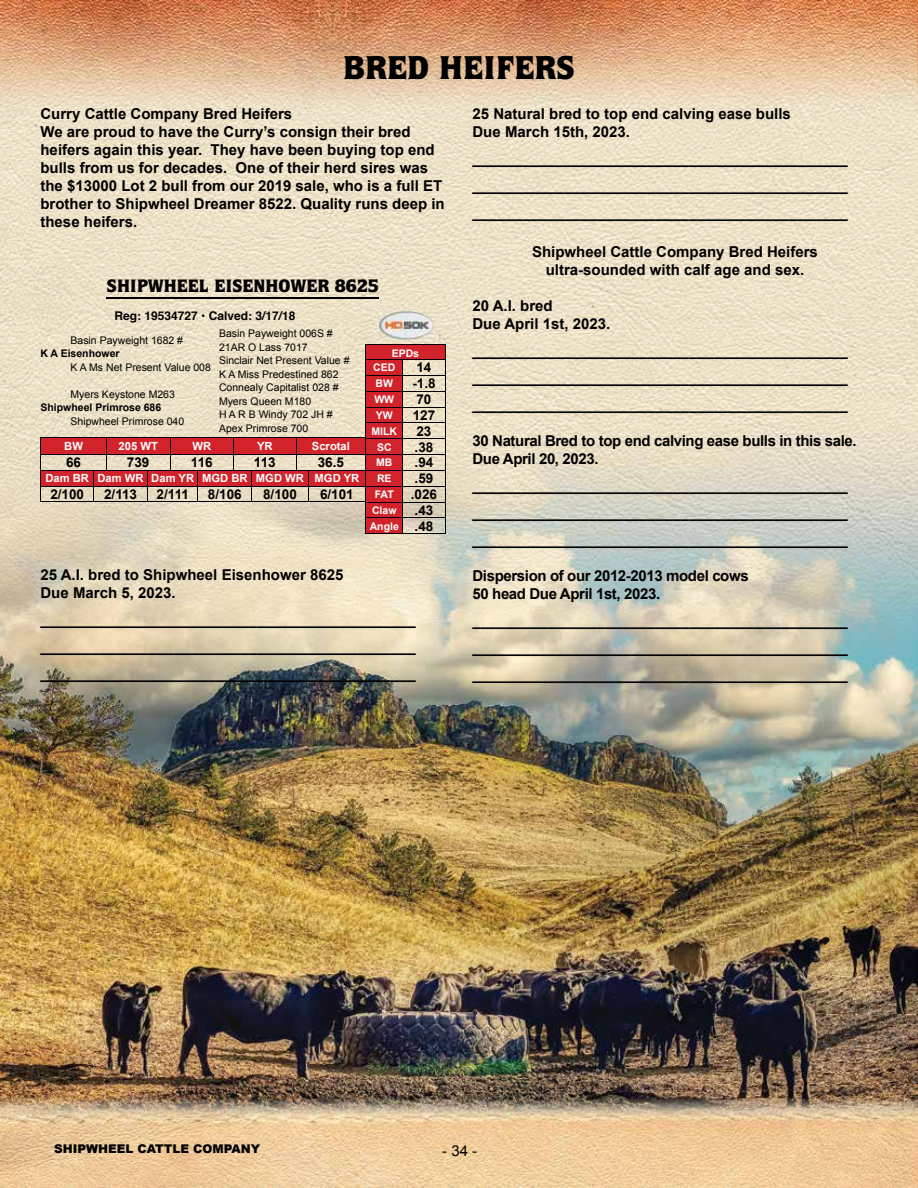
<style>
.page{position:relative;width:918px;height:1188px;background:#fff}
.page>*{position:absolute;margin:0;border:0;box-sizing:border-box;transform-origin:0 0}
.t1{font:900 33px "Quorum Std";color:#000}
.t2{font:900 18px "Quorum Std";color:#000}
.t3{font:700 15px/18px "Arial";color:#000;text-align:justify}
.t4{font:700 15px/18px "Arial";letter-spacing:-.025em;color:#000}
.t5{font:15px "Arial";color:#000}
.t6{font:700 13.5px "Arial";color:#000}
.t7{font:700 12px "Helvetica";color:#000}
.t8{font:900 12px "Arial";color:#000}
.t9{font:700 11.25px "Arial";color:#fff}
.t10{font:10.5px/13.5px "Arial";color:#000}
.t11{font:700 10.5px/14.7px "Arial";color:#fff}
.t12{font:700 10.5px "Arial";color:#000}
.s1{font-size:13.5px;color:#000}
</style>
<div class="page">
<img style="left:0;top:0;width:918px;height:1188px">
<img style="left:917px;top:0;width:1px;height:119px">
<hr style="left:107px;top:297px;width:272px;height:1px;background:#000">
<img style="left:376px;top:311px;width:59px;height:29px">
<svg style="left:40px;top:344px;width:406px;height:190px;background:#d9aa99"></svg>
<hr style="left:365px;top:533px;width:38px;height:1px;background:#000">
<hr style="left:403px;top:533px;width:43px;height:1px;background:#000">
<h1 class="t1" style="left:343px;top:47px;width:233px">BRED HEIFERS</h1>
<p class="t3" style="left:40px;top:104px;width:406px;text-align:left">Curry Cattle Company Bred Heifers<br>We are proud to have the Curry’s consign their bred heifers again this year. They have been buying top end bulls from us for decades. One of their herd sires was the $13000 Lot 2 bull from our 2019 sale, who is a full ET brother to Shipwheel Dreamer 8522. Quality runs deep in these heifers.</p>
<p class="t2" style="left:107px;top:275px;width:274px">SHIPWHEEL EISENHOWER 8625</p>
<p class="t7" style="left:115px;top:306px;width:182px">Reg: 19534727 • Calved: 3/17/18</p>
<p class="t10" style="left:219px;top:327px;width:115px">Basin Payweight 006S #</p>
<p class="t10" style="left:70px;top:333px;width:114px">Basin Payweight 1682 #</p>
<p class="t10" style="left:219px;top:340px;width:90px">21AR O Lass 7017</p>
<p class="t12" style="left:40px;top:348px;width:81px">K A Eisenhower</p>
<p class="t10" style="left:219px;top:354px;width:132px">Sinclair Net Present Value #</p>
<p class="t10" style="left:70px;top:360px;width:142px">K A Ms Net Present Value 008</p>
<p class="t10" style="left:219px;top:367px;width:121px">K A Miss Predestined 862<br>Connealy Capitalist 028 #</p>
<p class="t10" style="left:70px;top:387px;width:106px">Myers Keystone M263</p>
<p class="t10" style="left:219px;top:394px;width:94px">Myers Queen M180</p>
<p class="t12" style="left:40px;top:402px;width:122px">Shipwheel Primrose 686</p>
<p class="t10" style="left:219px;top:408px;width:115px">H A R B Windy 702 JH #</p>
<p class="t10" style="left:70px;top:414px;width:115px">Shipwheel Primrose 040</p>
<p class="t10" style="left:219px;top:421px;width:91px">Apex Primrose 700</p>
<p class="t9" style="left:64px;top:440px;width:20px">BW</p>
<p class="t9" style="left:119px;top:440px;width:41px">205 WT</p>
<p class="t9" style="left:193px;top:440px;width:20px">WR</p>
<p class="t9" style="left:257px;top:440px;width:17px">YR</p>
<p class="t9" style="left:312px;top:440px;width:40px">Scrotal</p>
<p class="t6" style="left:66px;top:455px;width:17px">66</p>
<p class="t6" style="left:127px;top:455px;width:24px">739</p>
<p class="t6" style="left:191px;top:455px;width:23px">116</p>
<p class="t6" style="left:254px;top:455px;width:23px">113</p>
<p class="t6" style="left:318px;top:455px;width:28px">36.5</p>
<p class="t9" style="left:45px;top:472px;width:315px">Dam BR Dam WR Dam YR MGD BR MGD WR MGD YR</p>
<p class="t6" style="left:50px;top:487px;width:35px">2/100</p>
<p class="t6" style="left:104px;top:487px;width:35px">2/113</p>
<p class="t6" style="left:157px;top:487px;width:34px">2/111</p>
<p class="t6" style="left:208px;top:487px;width:35px">8/106</p>
<p class="t6" style="left:263px;top:487px;width:35px">8/100</p>
<p class="t6" style="left:320px;top:487px;width:35px">6/101</p>
<p class="t11" style="left:373px;top:346px;width:47px;text-indent:19px">EPDs<br>CED</p>
<p class="t6" style="left:416px;top:360px;width:17px">14</p>
<p class="t11" style="left:376px;top:376px;width:19px">BW</p>
<p class="t6" style="left:412px;top:376px;width:25px">-1.8</p>
<p class="t11" style="left:374px;top:392px;width:21px">WW</p>
<p class="t6" style="left:416px;top:392px;width:17px">70</p>
<p class="t11" style="left:376px;top:408px;width:18px">YW</p>
<p class="t6" style="left:413px;top:408px;width:24px">127</p>
<p class="t11" style="left:371px;top:424px;width:27px">MILK</p>
<p class="t6" style="left:416px;top:423px;width:17px">23</p>
<p class="t11" style="left:377px;top:439px;width:16px">SC</p>
<p class="t6" style="left:415px;top:439px;width:20px">.38</p>
<p class="t11" style="left:376px;top:455px;width:18px">MB</p>
<p class="t6" style="left:415px;top:455px;width:20px">.94</p>
<p class="t11" style="left:377px;top:471px;width:16px">RE</p>
<p class="t6" style="left:415px;top:471px;width:20px">.59</p>
<p class="t11" style="left:375px;top:487px;width:21px">FAT</p>
<p class="t6" style="left:411px;top:487px;width:28px">.026</p>
<p class="t11" style="left:372px;top:503px;width:26px">Claw</p>
<p class="t6" style="left:415px;top:503px;width:20px">.43</p>
<p class="t11" style="left:370px;top:519px;width:65px">Angle <span class="s1">.48</span></p>
<p class="t3" style="left:40px;top:566px;width:304px">25 A.I. bred to Shipwheel Eisenhower 8625<br>Due March 5, 2023.</p>
<p class="t3" style="left:40px;top:606px;width:377px;line-height:27px">_____________________________________________ _____________________________________________ _____________________________________________</p>
<p class="t3" style="left:472px;top:104px;width:320px">25 Natural bred to top end calving ease bulls<br>Due March 15th, 2023.</p>
<p class="t3" style="left:472px;top:145px;width:377px;line-height:27px">_____________________________________________ _____________________________________________ _____________________________________________</p>
<p class="t3" style="left:532px;top:243px;width:287px;text-align:center">Shipwheel Cattle Company Bred Heifers ultra-sounded with calf age and sex.</p>
<p class="t3" style="left:472px;top:297px;width:139px">20 A.I. bred<br>Due April 1st, 2023.</p>
<p class="t3" style="left:472px;top:337px;width:377px;line-height:27px">_____________________________________________ _____________________________________________ _____________________________________________</p>
<p class="t4" style="left:472px;top:432px;width:386px">30 Natural Bred to top end calving ease bulls in this sale.<br>Due April 20, 2023.</p>
<p class="t3" style="left:472px;top:472px;width:377px;line-height:27px">_____________________________________________ _____________________________________________ _____________________________________________</p>
<p class="t4" style="left:472px;top:567px;width:278px">Dispersion of our 2012-2013 model cows<br>50 head Due April 1st, 2023.</p>
<p class="t3" style="left:472px;top:607px;width:377px;line-height:27px">_____________________________________________ _____________________________________________ _____________________________________________</p>
<p class="t8" style="left:54px;top:1140px;width:208px">SHIPWHEEL CATTLE COMPANY</p>
<p class="t5" style="left:442px;top:1142px;width:37px">- 34 -</p>
</div>
